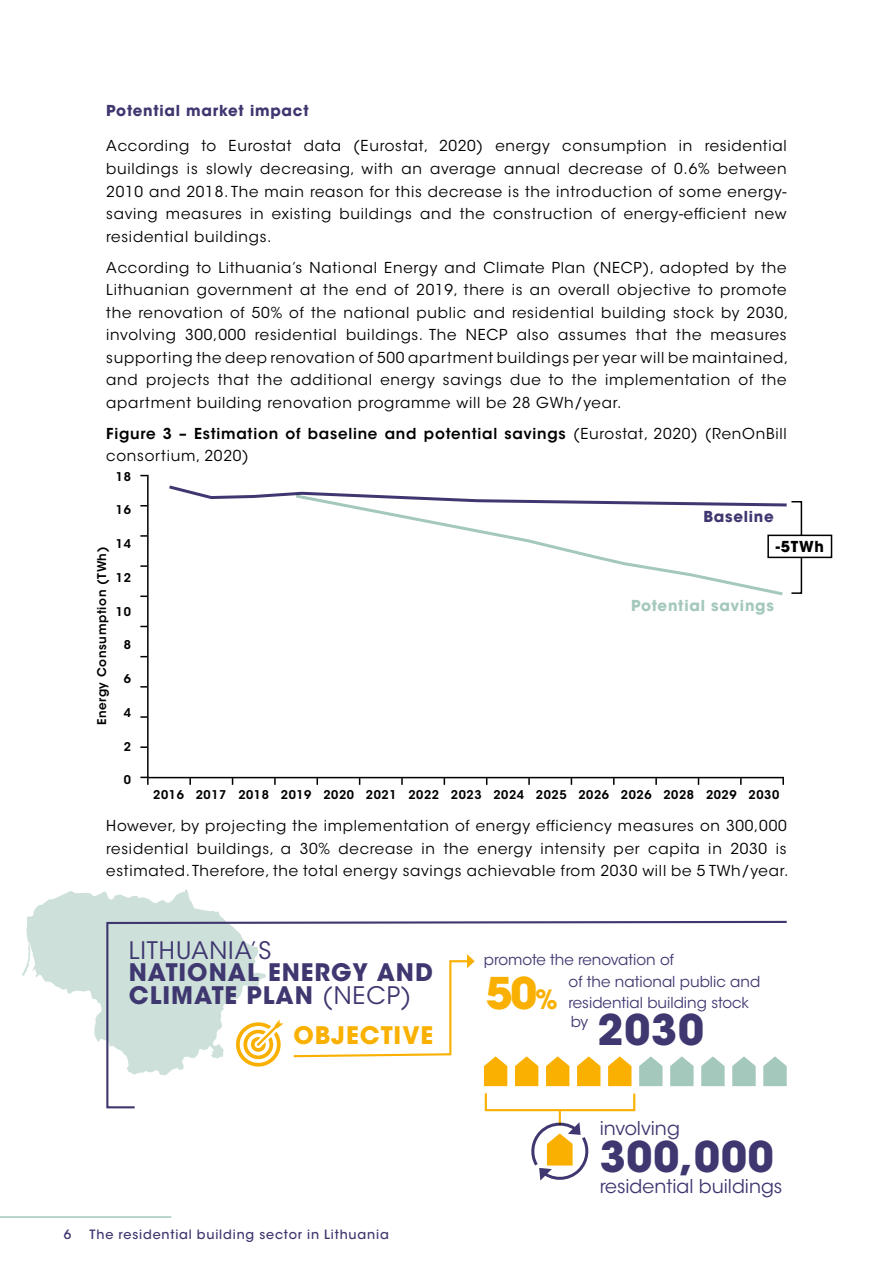
<style>
.page{position:relative;width:893px;height:1263px;background:#fff}
.page>*{position:absolute;margin:0;border:0;box-sizing:border-box;transform-origin:0 0}
.t1{font:700 43.35px "ITC Avant Garde Std";color:#f9b000}
.TITEL{font:700 42px "ITC Avant Garde Std";letter-spacing:.02em;color:#3e3770}
.t2{font:700 24px/22.5px "ITC Avant Garde Std";letter-spacing:.04em;color:#3e3770}
.t3{font:700 24px "ITC Avant Garde Std";letter-spacing:.04em;color:#f9b000}
.TITEL-2{font:18.9px "ITC Avant Garde Std";color:#3e3770}
.t4{font:15px/22.5px "ITC Avant Garde Std";letter-spacing:.05em;color:#000;text-align:justify}
.t5{font:600 15px/22.5px "ITC Avant Garde Std";letter-spacing:.05em;color:#000}
.TITEL-3{font:15px/21px "ITC Avant Garde Std";color:#3e3770}
.t6{font:700 15px "ITC Avant Garde Std";letter-spacing:.05em;color:#3e3770}
.t7{font:700 15px "ITC Avant Garde Std";letter-spacing:.05em;color:#a4c8bb}
.t8{font:700 15px "ITC Avant Garde Std";color:#000}
.t9{font:500 12.75px "ITC Avant Garde Std";letter-spacing:.065em;color:#3e3770}
.t10{font:600 12px "ITC Avant Garde Std";letter-spacing:.05em;color:#000}
.s1{font-weight:400}
.s2{font-size:26.4px}
</style>
<div class="page">
<svg style="left:22px;top:889px;width:203px;height:153px;fill:#cde0d9"></svg>
<div style="left:791px;top:501px;width:11px;height:93px;border:2px solid #000"></div>
<div style="left:768px;top:535px;width:63px;height:22px;background:#fff"></div>
<div style="left:767px;top:535px;width:65px;height:23px;border:2px solid #000"></div>
<svg style="left:146px;top:474px;width:639px;height:305px"></svg>
<svg style="left:140px;top:565px;width:7px;height:2px"></svg>
<svg style="left:140px;top:595px;width:7px;height:2px"></svg>
<svg style="left:140px;top:686px;width:7px;height:2px"></svg>
<svg style="left:140px;top:535px;width:7px;height:2px"></svg>
<svg style="left:140px;top:716px;width:7px;height:2px"></svg>
<svg style="left:140px;top:746px;width:7px;height:2px"></svg>
<svg style="left:140px;top:777px;width:9px;height:8px"></svg>
<svg style="left:189px;top:778px;width:2px;height:7px"></svg>
<svg style="left:274px;top:778px;width:2px;height:7px"></svg>
<svg style="left:401px;top:778px;width:2px;height:7px"></svg>
<svg style="left:528px;top:778px;width:2px;height:7px"></svg>
<svg style="left:655px;top:778px;width:2px;height:7px"></svg>
<svg style="left:740px;top:778px;width:2px;height:7px"></svg>
<svg style="left:782px;top:778px;width:2px;height:7px"></svg>
<div style="left:485px;top:1092px;width:150px;height:19px;border:2px solid #f9b000"></div>
<svg style="left:528px;top:1111px;width:64px;height:70px"></svg>
<svg style="left:105px;top:920px;width:682px;height:189px"></svg>
<hr style="left:0;top:1216px;width:171px;height:2px;background:#a4c8bb">
<p class="t6" style="left:106px;top:101px;width:204px">Potential market impact</p>
<p class="t4" style="left:106px;top:135px;width:682px">According to Eurostat data (Eurostat, 2020) energy consumption in residential buildings is slowly decreasing, with an average annual decrease of 0.6% between 2010 and 2018. The main reason for this decrease is the introduction of some energy&shy;saving measures in existing buildings and the construction of energy-efficient new residential buildings.</p>
<p class="t4" style="left:106px;top:256px;width:684px;text-align:left">According to Lithuania’s National Energy and Climate Plan (NECP), adopted by the Lithuanian government at the end of 2019, there is an overall objective to promote the renovation of 50% of the national public and residential building stock by 2030, involving 300,000 residential buildings. The NECP also assumes that the measures supporting the deep renovation of 500 apartment buildings per year will be maintained, and projects that the additional energy savings due to the implementation of the apartment building renovation programme will be 28 GWh/year.</p>
<p class="t5" style="left:106px;top:422px;width:682px">Figure 3 – Estimation of baseline and potential savings <span class="s1">(Eurostat, 2020) (RenOnBill consortium, 2020)</span></p>
<p class="t10" style="left:116px;top:468px;width:17px">18</p>
<p class="t10" style="left:116px;top:502px;width:17px">16</p>
<p class="t10" style="left:116px;top:536px;width:17px">14</p>
<p class="t10" style="left:116px;top:570px;width:17px">12</p>
<p class="t10" style="left:116px;top:603px;width:17px">10</p>
<p class="t10" style="left:124px;top:637px;width:9px">8</p>
<p class="t10" style="left:124px;top:671px;width:9px">6</p>
<p class="t10" style="left:124px;top:705px;width:9px">4</p>
<p class="t10" style="left:124px;top:738px;width:9px">2</p>
<p class="t10" style="left:124px;top:772px;width:9px">0</p>
<p class="t10" style="left:94px;top:725px;width:180px;rotate:-90deg">Energy Consumption (TWh)</p>
<p class="t6" style="left:703px;top:507px;width:72px">Baseline</p>
<p class="t8" style="left:776px;top:537px;width:49px">-5TWh</p>
<p class="t7" style="left:631px;top:596px;width:144px">Potential savings</p>
<p class="t10" style="left:153px;top:787px;width:32px">2016</p>
<p class="t10" style="left:196px;top:787px;width:32px">2017</p>
<p class="t10" style="left:238px;top:787px;width:32px">2018</p>
<p class="t10" style="left:281px;top:787px;width:32px">2019</p>
<p class="t10" style="left:323px;top:787px;width:32px">2020</p>
<p class="t10" style="left:366px;top:787px;width:32px">2021</p>
<p class="t10" style="left:408px;top:787px;width:32px">2022</p>
<p class="t10" style="left:451px;top:787px;width:32px">2023</p>
<p class="t10" style="left:493px;top:787px;width:32px">2024</p>
<p class="t10" style="left:536px;top:787px;width:32px">2025</p>
<p class="t10" style="left:578px;top:787px;width:32px">2026</p>
<p class="t10" style="left:621px;top:787px;width:32px">2026</p>
<p class="t10" style="left:663px;top:787px;width:32px">2028</p>
<p class="t10" style="left:706px;top:787px;width:32px">2029</p>
<p class="t10" style="left:748px;top:787px;width:32px">2030</p>
<p class="t4" style="left:106px;top:815px;width:684px">However, by projecting the implementation of energy efficiency measures on 300,000 residential buildings, a 30% decrease in the energy intensity per capita in 2030 is estimated. Therefore, the total energy savings achievable from 2030 will be 5 TWh/year.</p>
<p class="t2" style="left:129px;top:938px;width:306px"><span class="s1">LITHUANIA’S<br></span>NATIONAL ENERGY AND<br>CLIMATE PLAN <span class="s1">(NECP)</span></p>
<p class="t3" style="left:293px;top:1019px;width:141px">OBJECTIVE</p>
<p class="t9" style="left:64px;top:1227px;width:9px">6</p>
<p class="t9" style="left:90px;top:1227px;width:301px">The residential building sector in Lithuania</p>
<p class="TITEL-3" style="left:484px;top:950px;width:192px">promote the renovation of</p>
<p class="t1" style="left:486px;top:965px;width:73px">50<span class="s2">%</span></p>
<p class="TITEL-3" style="left:569px;top:971px;width:193px">of the national public and residential building stock</p>
<p class="TITEL" style="left:598px;top:1002px;width:108px">2030</p>
<p class="TITEL-3" style="left:571px;top:1011px;width:19px">by</p>
<p class="TITEL-2" style="left:600px;top:1116px;width:82px">involving</p>
<p class="TITEL" style="left:600px;top:1129px;width:175px">300,000</p>
<p class="TITEL-2" style="left:600px;top:1175px;width:184px">residential buildings</p>
</div>
